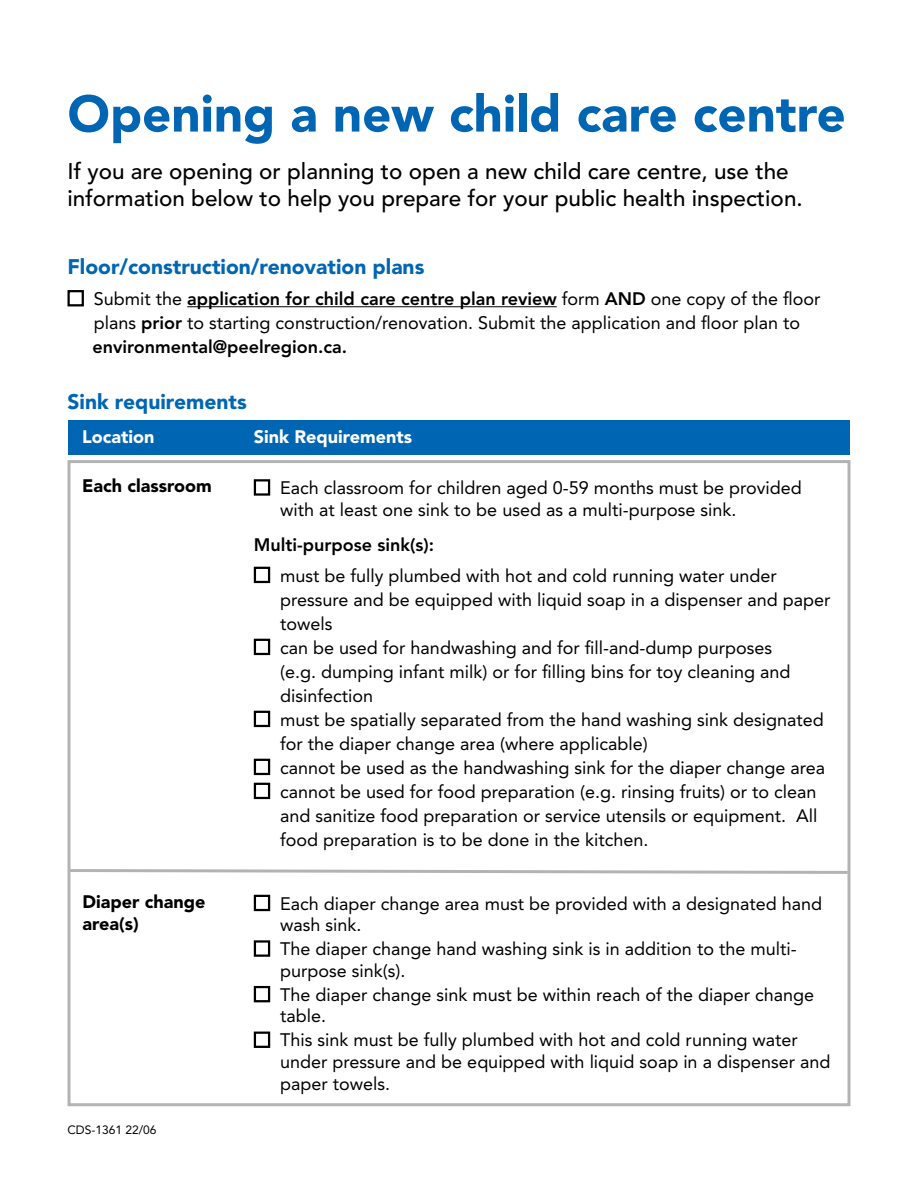
<style>
.page{position:relative;width:918px;height:1188px;background:#fff}
.page>*{position:absolute;margin:0;border:0;box-sizing:border-box;transform-origin:0 0}
.t1{font:900 51px "Avenir LT Std";color:#0066b3}
.t2{font:500 22.5px/27px "Avenir LT Std";color:#000}
.t3{font:900 21px "Avenir LT Std";color:#0066b3}
.t4{font:18px/24px "Avenir LT Std";color:#000}
.t5{font:900 18px/21.6px "Avenir LT Std";color:#000}
.t6{font:900 18px "Avenir LT Std";color:#fff}
.t7{font:800 18px "Avenir LT Std";color:#000}
.t8{font:12px "Avenir LT Std";color:#000}
.s1{font-weight:800}
</style>
<div class="page">
<div style="left:68px;top:421px;width:782px;height:34px;background:#0066b3"></div>
<hr style="left:187px;top:306px;width:370px;height:1px;background:#000">
<div style="left:68px;top:290px;width:16px;height:16px;border:2px solid #000"></div>
<div style="left:254px;top:479px;width:16px;height:17px;border:2px solid #000"></div>
<div style="left:254px;top:567px;width:16px;height:16px;border:2px solid #000"></div>
<div style="left:254px;top:639px;width:16px;height:16px;border:2px solid #000"></div>
<div style="left:254px;top:711px;width:16px;height:16px;border:2px solid #000"></div>
<div style="left:254px;top:759px;width:16px;height:16px;border:2px solid #000"></div>
<div style="left:254px;top:783px;width:16px;height:16px;border:2px solid #000"></div>
<div style="left:254px;top:895px;width:16px;height:16px;border:2px solid #000"></div>
<div style="left:254px;top:940px;width:16px;height:17px;border:2px solid #000"></div>
<div style="left:254px;top:986px;width:16px;height:16px;border:2px solid #000"></div>
<div style="left:254px;top:1032px;width:16px;height:16px;border:2px solid #000"></div>
<svg style="left:68px;top:868px;width:782px;height:7px"></svg>
<h1 class="t1" style="left:68px;top:83px;width:780px">Opening a new child care centre</h1>
<p class="t2" style="left:68px;top:158px;width:737px">If you are opening or planning to open a new child care centre, use the information below to help you prepare for your public health inspection.</p>
<p class="t3" style="left:68px;top:254px;width:358px">Floor/construction/renovation plans</p>
<p class="t4" style="left:93px;top:287px;width:730px">Submit the <span class="s1">application for child care centre plan review</span> form <span class="s1">AND</span> one copy of the floor plans <span class="s1">prior</span> to starting construction/renovation. Submit the application and floor plan to <span class="s1">environmental@peelregion.ca.</span></p>
<p class="t3" style="left:68px;top:389px;width:181px">Sink requirements</p>
<p class="t6" style="left:82px;top:426px;width:74px">Location</p>
<p class="t5" style="left:82px;top:475px;width:131px">Each classroom</p>
<p class="t6" style="left:254px;top:426px;width:160px">Sink Requirements</p>
<p class="t4" style="left:280px;top:477px;width:523px;line-height:21.6px">Each classroom for children aged 0-59 months must be provided with at least one sink to be used as a multi-purpose sink.</p>
<p class="t7" style="left:254px;top:534px;width:182px">Multi-purpose sink(s):</p>
<p class="t4" style="left:280px;top:563px;width:552px">must be fully plumbed with hot and cold running water under pressure and be equipped with liquid soap in a dispenser and paper towels<br>can be used for handwashing and for fill-and-dump purposes<br>(e.g. dumping infant milk) or for filling bins for toy cleaning and disinfection<br>must be spatially separated from the hand washing sink designated for the diaper change area (where applicable)<br>cannot be used as the handwashing sink for the diaper change area cannot be used for food preparation (e.g. rinsing fruits) or to clean and sanitize food preparation or service utensils or equipment. All food preparation is to be done in the kitchen.</p>
<p class="t5" style="left:82px;top:891px;width:125px">Diaper change area(s)</p>
<p class="t4" style="left:280px;top:893px;width:543px;line-height:21.6px">Each diaper change area must be provided with a designated hand wash sink.</p>
<p class="t4" style="left:280px;top:938px;width:518px;line-height:21.6px">The diaper change hand washing sink is in addition to the multi&shy;purpose sink(s).</p>
<p class="t4" style="left:280px;top:984px;width:535px;line-height:21.6px">The diaper change sink must be within reach of the diaper change table.</p>
<p class="t4" style="left:280px;top:1030px;width:552px;line-height:21.6px">This sink must be fully plumbed with hot and cold running water under pressure and be equipped with liquid soap in a dispenser and paper towels.</p>
<p class="t8" style="left:68px;top:1123px;width:91px">CDS-1361 22/06</p>
</div>
